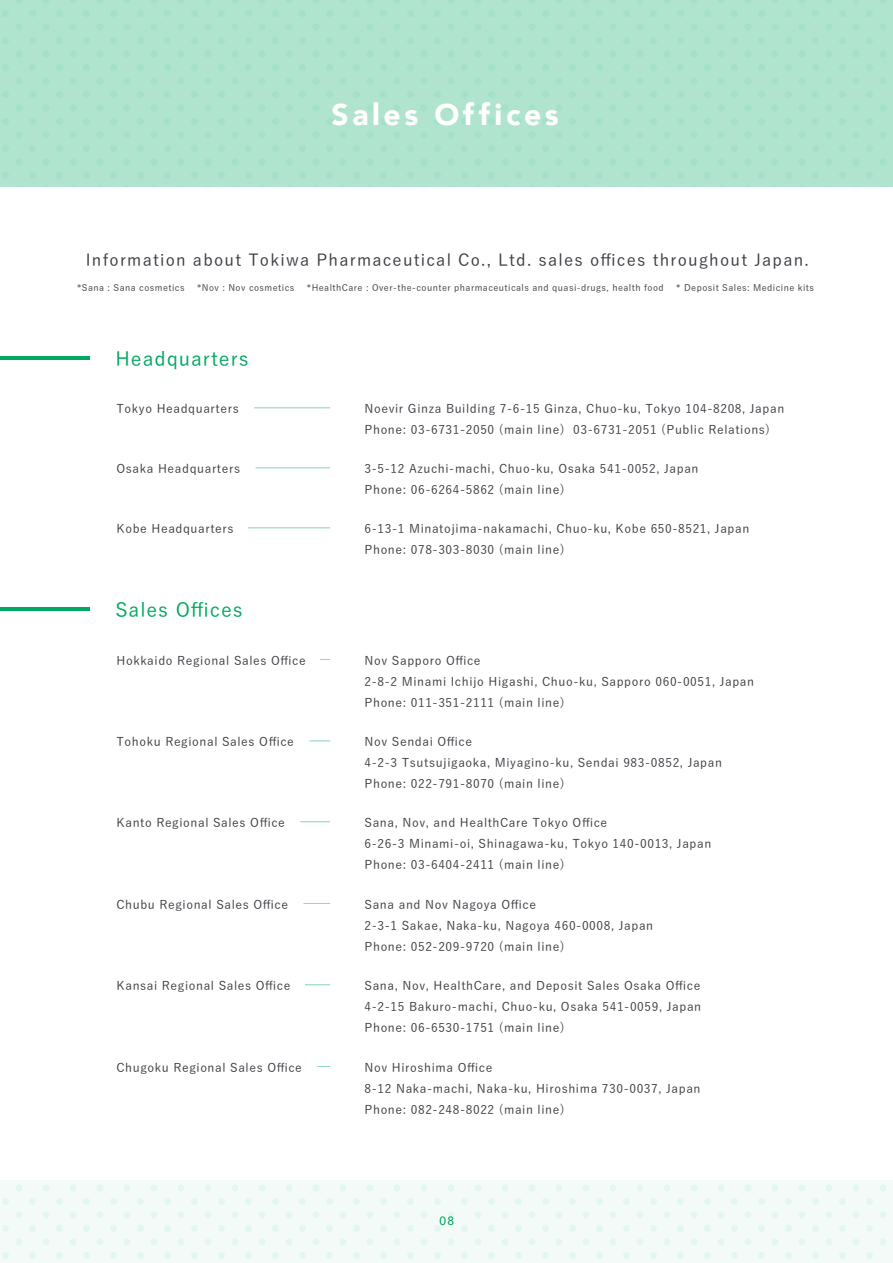
<style>
.page{position:relative;width:893px;height:1263px;background:#fff}
.page>*{position:absolute;margin:0;border:0;box-sizing:border-box;transform-origin:0 0}
.t1{font:900 30px "Avenir";letter-spacing:.12em;color:#fff}
.t2{font:500 19.5px "Yu Go";letter-spacing:.05em;color:#00a961}
.t3{font:500 16.5px "Yu Go";letter-spacing:.075em;color:#3b3e43}
.t4{font:500 12px/21px "Yu Go";letter-spacing:.05em;color:#3b3e43}
.t5{font:500 12px "Avenir";color:#00a961}
.t6{font:500 9px "Yu Go";letter-spacing:.05em;color:#3b3e43}
</style>
<div class="page">
<div style="left:0;top:0;width:893px;height:187px;background:#b0e4ce"></div>
<div style="left:0;top:1180px;width:893px;height:83px;background:linear-gradient(to right,#f1faf7,#f1faf7)"></div>
<hr style="left:254px;top:408px;width:76px;height:1px;background:#00a961">
<hr style="left:256px;top:468px;width:74px;height:1px;background:#00a961">
<hr style="left:248px;top:528px;width:82px;height:1px;background:#00a961">
<hr style="left:0;top:356px;width:89px;height:3px;background:#00a961">
<svg style="left:309px;top:741px;width:21px;height:1px"></svg>
<hr style="left:300px;top:821px;width:30px;height:1px;background:#00a961">
<svg style="left:303px;top:903px;width:27px;height:1px"></svg>
<svg style="left:305px;top:984px;width:25px;height:1px"></svg>
<svg style="left:317px;top:1066px;width:13px;height:1px"></svg>
<hr style="left:0;top:608px;width:89px;height:3px;background:#00a961">
<h1 class="t1" style="left:332px;top:89px;width:229px">Sales Offices</h1>
<h3 class="t3" style="left:86px;top:245px;width:725px">Information about Tokiwa Pharmaceutical Co., Ltd. sales offices throughout Japan.</h3>
<p class="t6" style="left:77px;top:279px;width:109px">*Sana : Sana cosmetics</p>
<p class="t6" style="left:197px;top:279px;width:99px">*Nov : Nov cosmetics</p>
<p class="t6" style="left:307px;top:279px;width:358px">*HealthCare : Over-the-counter pharmaceuticals and quasi-drugs, health food</p>
<p class="t6" style="left:676px;top:279px;width:139px">* Deposit Sales: Medicine kits</p>
<h2 class="t2" style="left:115px;top:340px;width:135px">Headquarters</h2>
<p class="t4" style="left:117px;top:397px;width:124px">Tokyo Headquarters</p>
<p class="t4" style="left:365px;top:397px;width:421px">Noevir Ginza Building 7-6-15 Ginza, Chuo-ku, Tokyo 104-8208, Japan<br>Phone: 03-6731-2050 (main line) 03-6731-2051 (Public Relations)</p>
<p class="t4" style="left:117px;top:457px;width:125px">Osaka Headquarters</p>
<p class="t4" style="left:365px;top:457px;width:335px">3-5-12 Azuchi-machi, Chuo-ku, Osaka 541-0052, Japan<br>Phone: 06-6264-5862 (main line)</p>
<p class="t4" style="left:117px;top:517px;width:119px">Kobe Headquarters</p>
<p class="t4" style="left:365px;top:517px;width:386px">6-13-1 Minatojima-nakamachi, Chuo-ku, Kobe 650-8521, Japan<br>Phone: 078-303-8030 (main line)</p>
<h2 class="t2" style="left:115px;top:592px;width:129px">Sales Offices</h2>
<p class="t4" style="left:117px;top:648px;width:191px">Hokkaido Regional Sales Office</p>
<p class="t4" style="left:365px;top:648px;width:391px">Nov Sapporo Office<br>2-8-2 Minami Ichijo Higashi, Chuo-ku, Sapporo 060-0051, Japan<br>Phone: 011-351-2111 (main line)</p>
<p class="t4" style="left:117px;top:730px;width:179px">Tohoku Regional Sales Office</p>
<p class="t4" style="left:365px;top:730px;width:359px">Nov Sendai Office<br>4-2-3 Tsutsujigaoka, Miyagino-ku, Sendai 983-0852, Japan<br>Phone: 022-791-8070 (main line)</p>
<p class="t4" style="left:117px;top:810px;width:170px">Kanto Regional Sales Office</p>
<p class="t4" style="left:365px;top:810px;width:348px">Sana, Nov, and HealthCare Tokyo Office<br>6-26-3 Minami-oi, Shinagawa-ku, Tokyo 140-0013, Japan<br>Phone: 03-6404-2411 (main line)</p>
<p class="t4" style="left:117px;top:892px;width:173px">Chubu Regional Sales Office</p>
<p class="t4" style="left:365px;top:892px;width:290px">Sana and Nov Nagoya Office<br>2-3-1 Sakae, Naka-ku, Nagoya 460-0008, Japan<br>Phone: 052-209-9720 (main line)</p>
<p class="t4" style="left:117px;top:973px;width:175px">Kansai Regional Sales Office</p>
<p class="t4" style="left:365px;top:973px;width:338px;text-align:justify">Sana, Nov, HealthCare, and Deposit Sales Osaka Office 4-2-15 Bakuro-machi, Chuo-ku, Osaka 541-0059, Japan Phone: 06-6530-1751 (main line)</p>
<p class="t4" style="left:117px;top:1055px;width:187px">Chugoku Regional Sales Office</p>
<p class="t4" style="left:365px;top:1055px;width:338px">Nov Hiroshima Office<br>8-12 Naka-machi, Naka-ku, Hiroshima 730-0037, Japan<br>Phone: 082-248-8022 (main line)</p>
<p class="t5" style="left:439px;top:1210px;width:16px">08</p>
</div>
